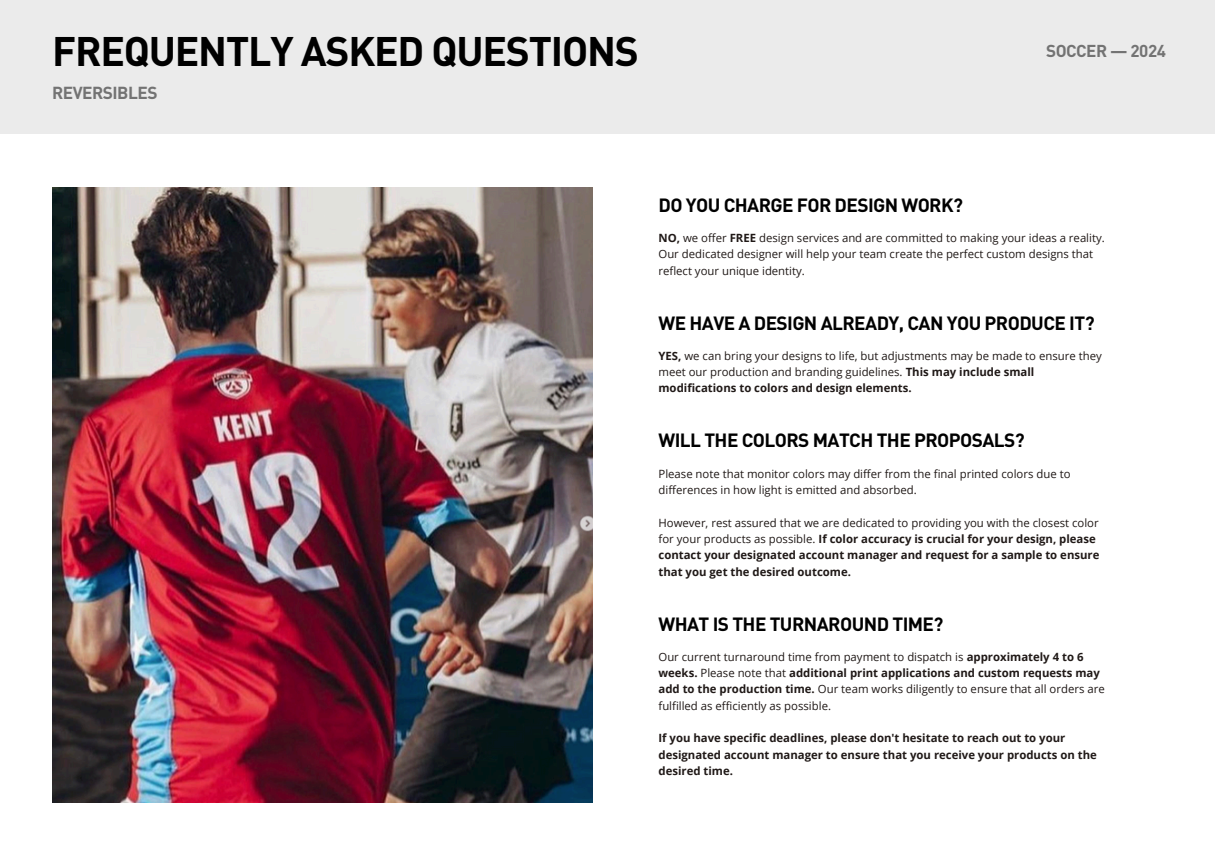
<style>
.page{position:relative;width:1215px;height:864px;background:#fff}
.page>*{position:absolute;margin:0;border:0;box-sizing:border-box;transform-origin:0 0}
.t1{font:700 40.8px "DIN Pro";letter-spacing:-.03em;color:#000}
.t2{font:700 18.9px "DIN Pro";letter-spacing:-.03em;color:#000}
.t3{font:700 17.25px "DIN Pro";letter-spacing:-.03em;color:#737373}
.t4{font:700 17.1px "DIN Pro";letter-spacing:-.03em;color:#737373}
.t5{font:11.4px/16.4px "Open Sans";color:#201917}
.t6{font:700 11.4px/16.4px "Open Sans";color:#201917}
.s1{font-weight:700}
.s2{font-weight:400}
</style>
<div class="page">
<div style="left:0;top:0;width:1215px;height:133px;background:#ebebeb"></div>
<img style="left:52px;top:187px;width:540px;height:616px">
<h1 class="t1" style="left:52px;top:24px;width:588px">FREQUENTLY ASKED QUESTIONS</h1>
<h2 class="t4" style="left:1046px;top:39px;width:121px">SOCCER — 2024</h2>
<h2 class="t3" style="left:52px;top:81px;width:107px">REVERSIBLES</h2>
<p class="t2" style="left:659px;top:192px;width:306px">DO YOU CHARGE FOR DESIGN WORK?</p>
<h3 class="t5" style="left:659px;top:229px;width:448px"><span class="s1">NO,</span> we offer <span class="s1">FREE</span> design services and are committed to making your ideas a reality.<br>Our dedicated designer will help your team create the perfect custom designs that reflect your unique identity.</h3>
<h2 class="t2" style="left:659px;top:310px;width:438px">WE HAVE A DESIGN ALREADY, CAN YOU PRODUCE IT?</h2>
<h2 class="t5" style="left:659px;top:347px;width:445px"><span class="s1">YES,</span> we can bring your designs to life, but adjustments may be made to ensure they meet our production and branding guidelines. <span class="s1">This may include small modifications to colors and design elements.</span></h2>
<p class="t2" style="left:659px;top:428px;width:368px">WILL THE COLORS MATCH THE PROPOSALS?</p>
<p class="t5" style="left:659px;top:465px;width:414px">Please note that monitor colors may differ from the final printed colors due to differences in how light is emitted and absorbed.</p>
<h2 class="t6" style="left:659px;top:514px;width:442px"><span class="s2">However, rest assured that we are dedicated to providing you with the closest color for your products as possible.</span> If color accuracy is crucial for your design, please contact your designated account manager and request for a sample to ensure that you get the desired outcome.</h2>
<p class="t2" style="left:659px;top:611px;width:286px">WHAT IS THE TURNAROUND TIME?</p>
<p class="t5" style="left:659px;top:648px;width:448px">Our current turnaround time from payment to dispatch is <span class="s1">approximately 4 to 6 weeks.</span> Please note that <span class="s1">additional print applications and custom requests may add to the production time.</span> Our team works diligently to ensure that all orders are fulfilled as efficiently as possible.</p>
<p class="t6" style="left:659px;top:730px;width:440px">If you have specific deadlines, please don't hesitate to reach out to your designated account manager to ensure that you receive your products on the desired time.</p>
</div>
